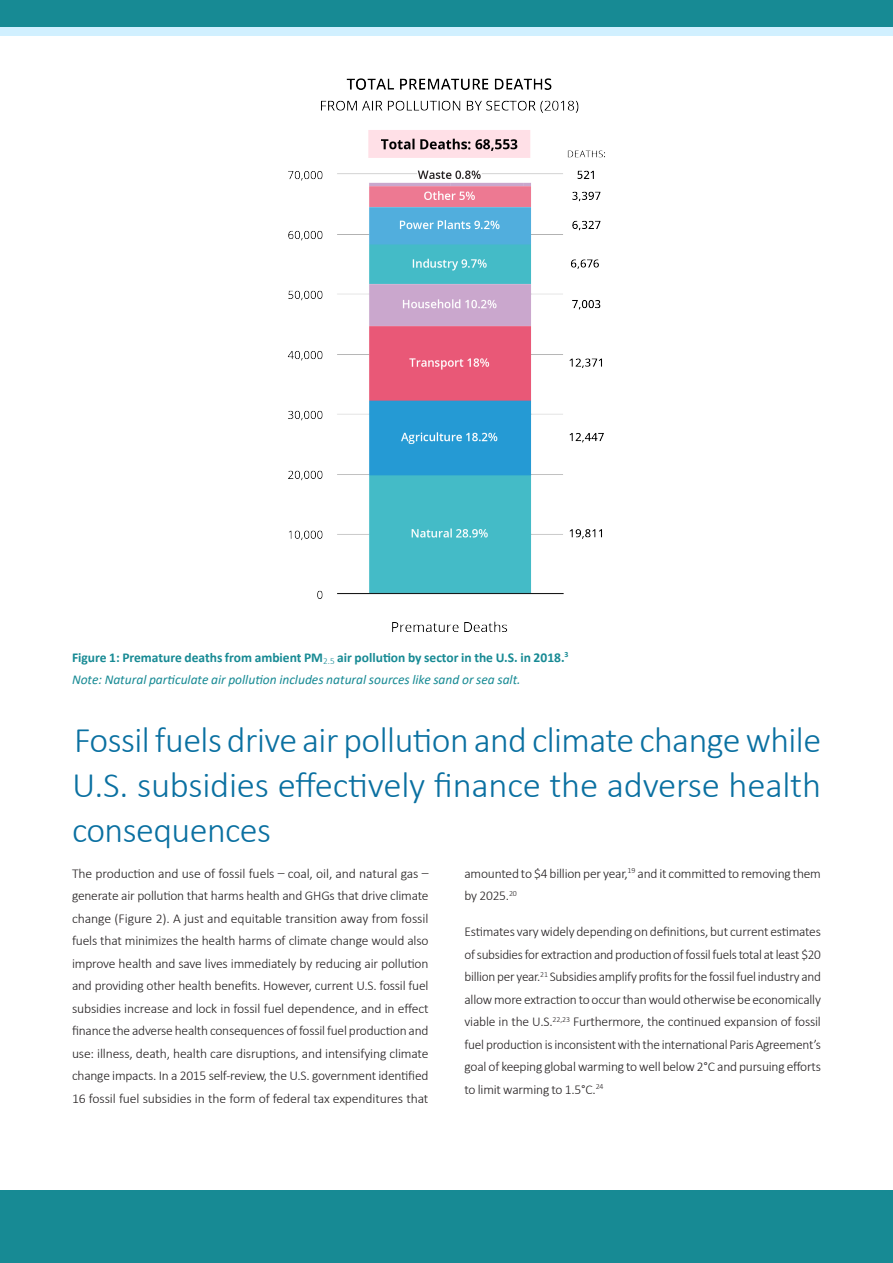
<style>
.page{position:relative;width:893px;height:1263px;background:#fff}
.page>*{position:absolute;margin:0;border:0;box-sizing:border-box;transform-origin:0 0}
.Body_1_column{font:300 36px/45px "Calibri";letter-spacing:-.005em;color:#0a70a1;text-align:justify}
.Body{font:300 13.5px/22.5px "Calibri";letter-spacing:-.015em;color:#231f20}
.t1{font:italic 13.5px/22.5px "Calibri";color:#178a94}
.s1{font-weight:700;font-style:normal}
</style>
<div class="page">
<div style="left:0;top:0;width:893px;height:27px;background:#178a94"></div>
<div style="left:0;top:27px;width:893px;height:9px;background:#d1f0ff"></div>
<div style="left:0;top:1191px;width:893px;height:72px;background:#178a94"></div>
<img style="left:287px;top:78px;width:318px;height:554px">
<p class="t1" style="left:72px;top:645px;width:498px"><span class="s1">Figure 1: Premature deaths from ambient PM</span><sub>2.5</sub> <span class="s1">air pollution by sector in the U.S. in 2018.</span><sup>3<br></sup>Note: Natural particulate air pollution includes natural sources like sand or sea salt.</p>
<p class="Body_1_column" style="left:72px;top:717px;width:751px">Fossil fuels drive air pollution and climate change while U.S. subsidies effectively finance the adverse health consequences</p>
<p class="Body" style="left:72px;top:862px;width:358px">The production and use of fossil fuels coal, oil, and natural gas generate air pollution that harms health and GHGs that drive climate change (Figure 2). A just and equitable transition away from fossil fuels that minimizes the health harms of climate change would also improve health and save lives immediately by reducing air pollution and providing other health benefits. However, current U.S. fossil fuel subsidies increase and lock in fossil fuel dependence, and in effect finance the adverse health consequences of fossil fuel production and use: illness, death, health care disruptions, and intensifying climate change impacts. In a 2015 self-review, the U.S. government identified 16 fossil fuel subsidies in the form of federal tax expenditures that</p>
<p class="Body" style="left:464px;top:862px;width:358px">amounted to $4 billion per year,<sup>19</sup> and it committed to removing them by 2025.<sup>20</sup></p>
<p class="Body" style="left:464px;top:920px;width:358px;text-align:justify">Estimates vary widely depending on definitions, but current estimates of subsidies for extraction and production of fossil fuels total at least $20 billion per year.<sup>21</sup> Subsidies amplify profits for the fossil fuel industry and allow more extraction to occur than would otherwise be economically viable in the U.S.<sup>22,23</sup> Furthermore, the continued expansion of fossil fuel production is inconsistent with the international Paris Agreement’s goal of keeping global warming to well below 2°C and pursuing efforts to limit warming to 1.5°C.<sup>24</sup></p>
</div>
